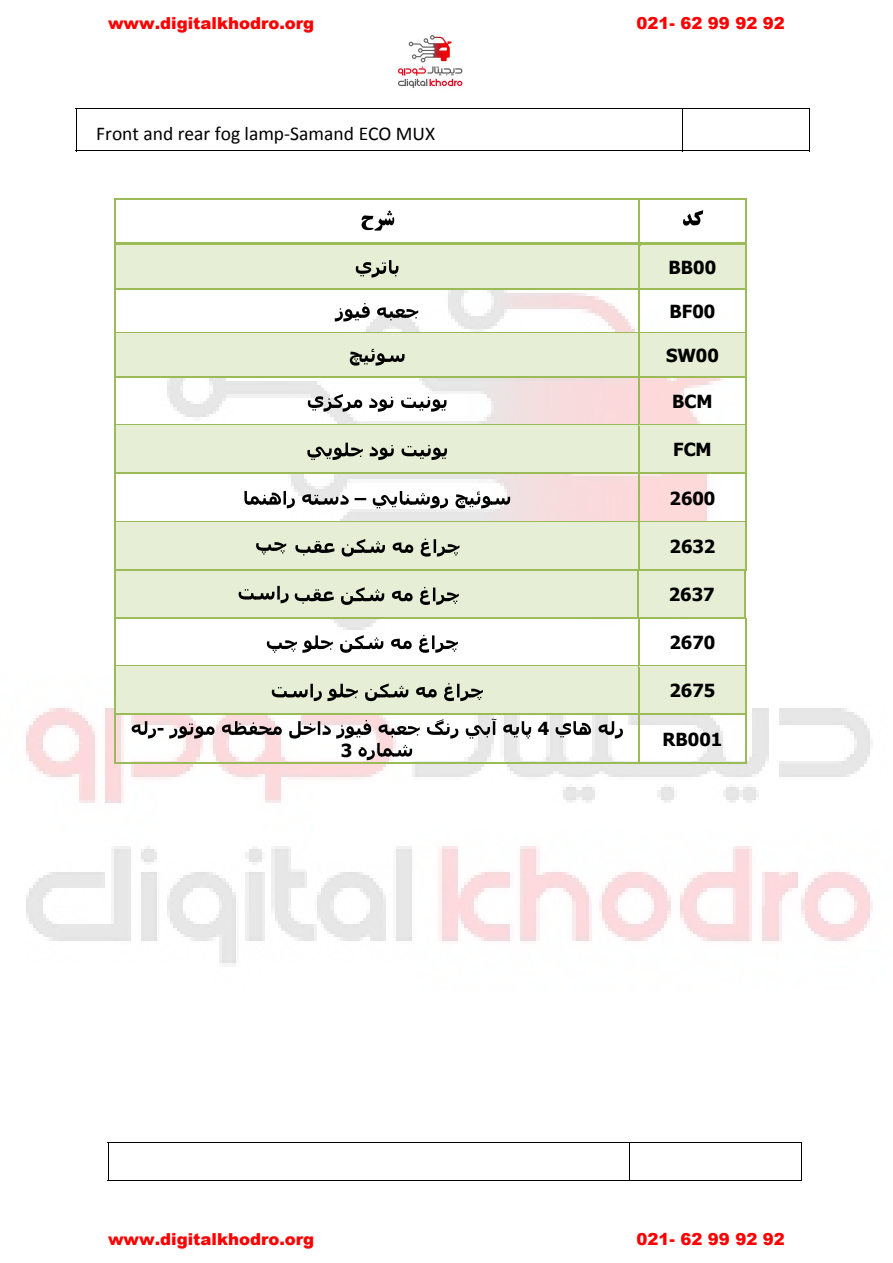
<style>
.page{position:relative;width:893px;height:1263px;background:#fff}
.page>*{position:absolute;margin:0;border:0;box-sizing:border-box;transform-origin:0 0}
.t1{font:19.5px "Calibri";color:#000}
.t2{font:700 18px "Tahoma";color:#000}
.t3{font:900 16.5px "Arial";color:#f00}
</style>
<div class="page">
<img style="left:26px;top:257px;width:847px;height:710px">
<hr style="left:76px;top:108px;width:734px;height:1px;background:#000">
<hr style="left:76px;top:109px;width:1px;height:42px;background:#000">
<hr style="left:76px;top:151px;width:606px;height:1px;background:#000">
<hr style="left:682px;top:109px;width:1px;height:42px;background:#000">
<hr style="left:682px;top:151px;width:127px;height:1px;background:#000">
<hr style="left:809px;top:109px;width:1px;height:42px;background:#000">
<hr style="left:108px;top:1142px;width:694px;height:1px;background:#000">
<hr style="left:108px;top:1143px;width:1px;height:37px;background:#000">
<hr style="left:108px;top:1180px;width:521px;height:1px;background:#000">
<hr style="left:629px;top:1143px;width:1px;height:37px;background:#000">
<hr style="left:629px;top:1180px;width:172px;height:1px;background:#000">
<hr style="left:801px;top:1143px;width:1px;height:37px;background:#000">
<img style="left:398px;top:35px;width:65px;height:53px">
<svg style="left:683px;top:210px;width:20px;height:16px"></svg>
<svg style="left:362px;top:210px;width:32px;height:21px"></svg>
<hr style="left:115px;top:198px;width:523px;height:1px;background:#9bbb59">
<hr style="left:640px;top:198px;width:105px;height:1px;background:#9bbb59">
<hr style="left:115px;top:200px;width:1px;height:42px;background:#9bbb59">
<hr style="left:638px;top:200px;width:2px;height:42px;background:#9bbb59">
<hr style="left:745px;top:200px;width:1px;height:42px;background:#9bbb59">
<div style="left:640px;top:245px;width:105px;height:43px;background:#e6eed5"></div>
<div style="left:116px;top:245px;width:522px;height:43px;background:#e6eed5"></div>
<svg style="left:356px;top:260px;width:42px;height:18px"></svg>
<hr style="left:116px;top:242px;width:522px;height:3px;background:#9bbb59">
<hr style="left:638px;top:242px;width:107px;height:3px;background:#9bbb59">
<hr style="left:115px;top:245px;width:1px;height:43px;background:#9bbb59">
<hr style="left:638px;top:245px;width:2px;height:43px;background:#9bbb59">
<hr style="left:745px;top:245px;width:1px;height:43px;background:#9bbb59">
<svg style="left:335px;top:303px;width:35px;height:19px"></svg>
<svg style="left:377px;top:307px;width:41px;height:13px"></svg>
<hr style="left:116px;top:288px;width:522px;height:1px;background:#9bbb59">
<hr style="left:640px;top:288px;width:105px;height:1px;background:#9bbb59">
<hr style="left:115px;top:289px;width:1px;height:43px;background:#9bbb59">
<hr style="left:638px;top:289px;width:2px;height:43px;background:#9bbb59">
<hr style="left:745px;top:289px;width:1px;height:43px;background:#9bbb59">
<div style="left:640px;top:333px;width:105px;height:43px;background:#e6eed5"></div>
<div style="left:116px;top:333px;width:522px;height:43px;background:#e6eed5"></div>
<svg style="left:350px;top:349px;width:54px;height:17px"></svg>
<hr style="left:116px;top:332px;width:522px;height:1px;background:#9bbb59">
<hr style="left:640px;top:332px;width:105px;height:1px;background:#9bbb59">
<hr style="left:115px;top:333px;width:1px;height:43px;background:#9bbb59">
<hr style="left:638px;top:333px;width:2px;height:43px;background:#9bbb59">
<hr style="left:745px;top:333px;width:1px;height:43px;background:#9bbb59">
<svg style="left:308px;top:394px;width:54px;height:18px"></svg>
<svg style="left:369px;top:397px;width:24px;height:15px"></svg>
<svg style="left:401px;top:397px;width:45px;height:15px"></svg>
<hr style="left:116px;top:376px;width:522px;height:1px;background:#9bbb59">
<hr style="left:640px;top:376px;width:105px;height:1px;background:#9bbb59">
<hr style="left:115px;top:378px;width:1px;height:46px;background:#9bbb59">
<hr style="left:638px;top:378px;width:2px;height:46px;background:#9bbb59">
<hr style="left:745px;top:378px;width:1px;height:46px;background:#9bbb59">
<div style="left:640px;top:426px;width:105px;height:47px;background:#e6eed5"></div>
<div style="left:116px;top:426px;width:522px;height:47px;background:#e6eed5"></div>
<svg style="left:307px;top:443px;width:56px;height:17px"></svg>
<svg style="left:370px;top:445px;width:24px;height:15px"></svg>
<svg style="left:402px;top:445px;width:45px;height:15px"></svg>
<hr style="left:116px;top:424px;width:522px;height:2px;background:#9bbb59">
<hr style="left:640px;top:424px;width:105px;height:2px;background:#9bbb59">
<hr style="left:115px;top:426px;width:1px;height:47px;background:#9bbb59">
<hr style="left:638px;top:426px;width:2px;height:47px;background:#9bbb59">
<hr style="left:745px;top:426px;width:1px;height:47px;background:#9bbb59">
<svg style="left:373px;top:491px;width:75px;height:17px"></svg>
<svg style="left:455px;top:492px;width:55px;height:16px"></svg>
<svg style="left:302px;top:494px;width:47px;height:11px"></svg>
<svg style="left:244px;top:491px;width:51px;height:17px"></svg>
<hr style="left:116px;top:473px;width:522px;height:1px;background:#9bbb59">
<hr style="left:640px;top:473px;width:105px;height:1px;background:#9bbb59">
<hr style="left:115px;top:474px;width:1px;height:47px;background:#9bbb59">
<hr style="left:638px;top:474px;width:2px;height:47px;background:#9bbb59">
<hr style="left:745px;top:474px;width:1px;height:47px;background:#9bbb59">
<div style="left:640px;top:522px;width:105px;height:47px;background:#e6eed5"></div>
<div style="left:116px;top:522px;width:522px;height:47px;background:#e6eed5"></div>
<svg style="left:295px;top:541px;width:39px;height:14px"></svg>
<svg style="left:342px;top:539px;width:43px;height:18px"></svg>
<svg style="left:393px;top:542px;width:20px;height:11px"></svg>
<svg style="left:421px;top:539px;width:38px;height:18px"></svg>
<hr style="left:116px;top:521px;width:522px;height:1px;background:#9bbb59">
<hr style="left:640px;top:521px;width:105px;height:1px;background:#9bbb59">
<hr style="left:115px;top:522px;width:1px;height:47px;background:#9bbb59">
<hr style="left:638px;top:522px;width:2px;height:47px;background:#9bbb59">
<hr style="left:745px;top:522px;width:1px;height:47px;background:#9bbb59">
<svg style="left:267px;top:635px;width:66px;height:18px"></svg>
<svg style="left:340px;top:635px;width:43px;height:18px"></svg>
<svg style="left:391px;top:639px;width:21px;height:10px"></svg>
<svg style="left:419px;top:635px;width:39px;height:18px"></svg>
<hr style="left:116px;top:569px;width:522px;height:2px;background:#9bbb59">
<hr style="left:640px;top:569px;width:105px;height:2px;background:#9bbb59">
<hr style="left:115px;top:619px;width:1px;height:46px;background:#9bbb59">
<hr style="left:638px;top:619px;width:2px;height:46px;background:#9bbb59">
<hr style="left:745px;top:619px;width:1px;height:46px;background:#9bbb59">
<div style="left:640px;top:667px;width:105px;height:47px;background:#e6eed5"></div>
<div style="left:116px;top:667px;width:522px;height:47px;background:#e6eed5"></div>
<svg style="left:272px;top:684px;width:86px;height:17px"></svg>
<svg style="left:365px;top:683px;width:43px;height:18px"></svg>
<svg style="left:416px;top:687px;width:21px;height:11px"></svg>
<svg style="left:444px;top:683px;width:39px;height:18px"></svg>
<hr style="left:116px;top:665px;width:522px;height:2px;background:#9bbb59">
<hr style="left:640px;top:665px;width:105px;height:2px;background:#9bbb59">
<hr style="left:115px;top:667px;width:1px;height:47px;background:#9bbb59">
<hr style="left:638px;top:667px;width:2px;height:47px;background:#9bbb59">
<hr style="left:745px;top:667px;width:1px;height:47px;background:#9bbb59">
<svg style="left:598px;top:721px;width:25px;height:18px"></svg>
<svg style="left:556px;top:721px;width:35px;height:16px"></svg>
<svg style="left:503px;top:721px;width:28px;height:18px"></svg>
<svg style="left:466px;top:719px;width:30px;height:20px"></svg>
<svg style="left:427px;top:719px;width:31px;height:20px"></svg>
<svg style="left:169px;top:724px;width:46px;height:15px"></svg>
<svg style="left:222px;top:721px;width:60px;height:14px"></svg>
<svg style="left:132px;top:721px;width:24px;height:18px"></svg>
<svg style="left:289px;top:720px;width:131px;height:40px"></svg>
<hr style="left:116px;top:714px;width:522px;height:1px;background:#9bbb59">
<hr style="left:640px;top:714px;width:105px;height:1px;background:#9bbb59">
<hr style="left:115px;top:715px;width:1px;height:48px;background:#9bbb59">
<hr style="left:115px;top:762px;width:523px;height:1px;background:#9bbb59">
<hr style="left:638px;top:715px;width:2px;height:48px;background:#9bbb59">
<hr style="left:640px;top:762px;width:105px;height:1px;background:#9bbb59">
<hr style="left:745px;top:715px;width:1px;height:48px;background:#9bbb59">
<div style="left:639px;top:571px;width:105px;height:46px;background:#e6eed5"></div>
<div style="left:116px;top:571px;width:522px;height:46px;background:#e6eed5"></div>
<svg style="left:295px;top:589px;width:39px;height:15px"></svg>
<svg style="left:341px;top:587px;width:43px;height:18px"></svg>
<svg style="left:392px;top:591px;width:21px;height:10px"></svg>
<svg style="left:420px;top:587px;width:39px;height:18px"></svg>
<hr style="left:114px;top:571px;width:2px;height:46px;background:#9bbb59">
<hr style="left:638px;top:571px;width:1px;height:46px;background:#9bbb59">
<hr style="left:744px;top:571px;width:2px;height:46px;background:#9bbb59">
<hr style="left:116px;top:617px;width:522px;height:2px;background:#9bbb59">
<hr style="left:639px;top:617px;width:105px;height:2px;background:#9bbb59">
<svg style="left:256px;top:542px;width:30px;height:13px"></svg>
<svg style="left:239px;top:586px;width:50px;height:17px"></svg>
<p class="t3" style="left:108px;top:11px;width:208px">www.digitalkhodro.org</p>
<p class="t3" style="left:636px;top:11px;width:150px">021- 62 99 92 92</p>
<p class="t1" style="left:96px;top:122px;width:340px">Front and rear fog lamp-Samand ECO MUX</p>
<p class="t2" style="left:669px;top:255px;width:49px">BB00</p>
<p class="t2" style="left:670px;top:299px;width:47px">BF00</p>
<p class="t2" style="left:666px;top:343px;width:54px">SW00</p>
<p class="t2" style="left:672px;top:389px;width:42px">BCM</p>
<p class="t2" style="left:673px;top:437px;width:40px">FCM</p>
<p class="t2" style="left:355px;top:485px;width:13px">–</p>
<p class="t2" style="left:669px;top:485px;width:47px">2600</p>
<p class="t2" style="left:669px;top:534px;width:47px">2632</p>
<p class="t2" style="left:157px;top:716px;width:9px">-</p>
<p class="t2" style="left:538px;top:716px;width:13px">4</p>
<p class="t2" style="left:341px;top:737px;width:13px">3</p>
<p class="t2" style="left:669px;top:582px;width:47px">2637</p>
<p class="t2" style="left:669px;top:630px;width:47px">2670</p>
<p class="t2" style="left:669px;top:678px;width:47px">2675</p>
<p class="t2" style="left:662px;top:726px;width:61px">RB001</p>
<p class="t3" style="left:108px;top:1227px;width:208px">www.digitalkhodro.org</p>
<p class="t3" style="left:636px;top:1227px;width:150px">021- 62 99 92 92</p>
</div>
